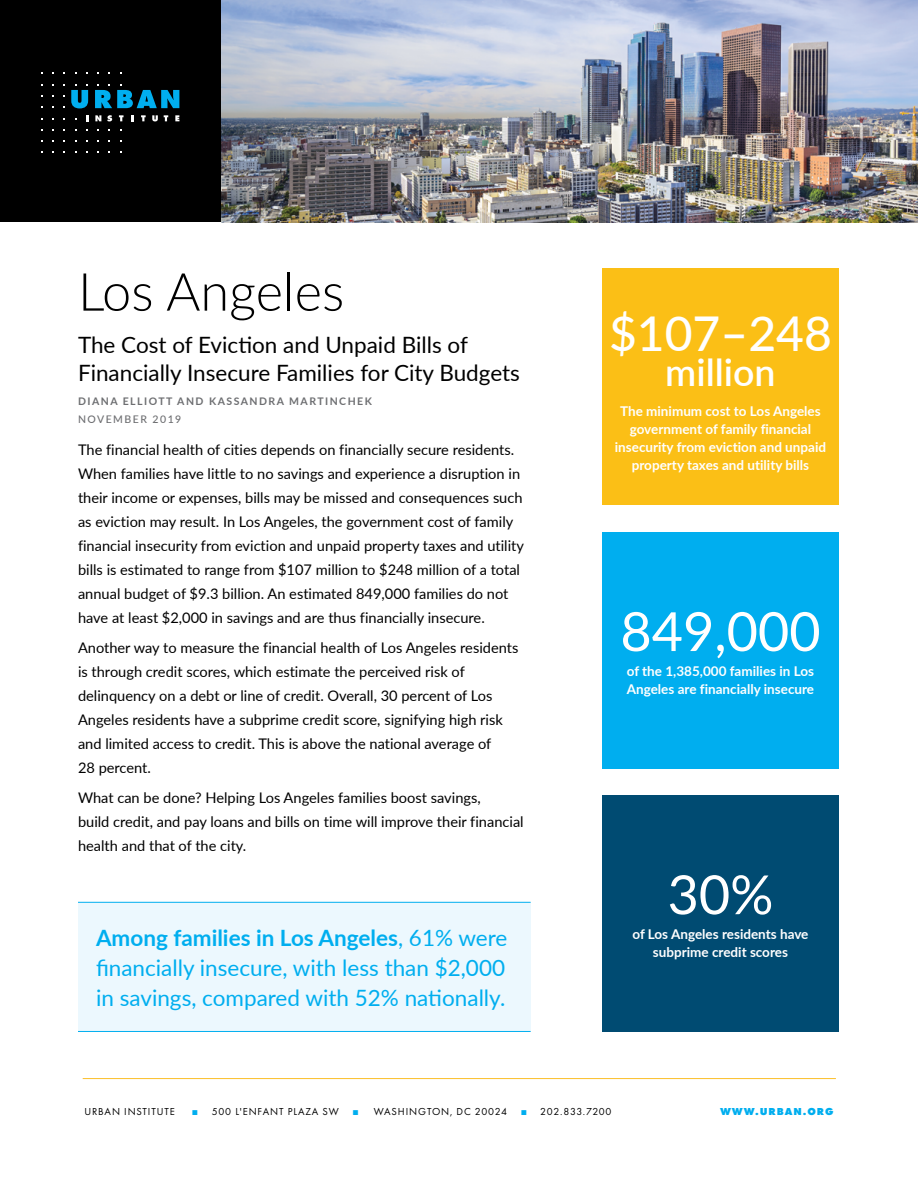
<style>
.page{position:relative;width:918px;height:1188px;background:#fff}
.page>*{position:absolute;margin:0;border:0;box-sizing:border-box;transform-origin:0 0}
.t1{font:54px "Lato";color:#fff}
.t2{font:300 52.5px "Lato";color:#000}
.t3{font:500 48px "Lato";color:#fff}
.t4{font:600 37.5px "Lato";color:#fff}
.t5{font:22.5px/30px "Lato";color:#00aeef;text-align:justify}
.t6{font:22.5px/28.5px "Lato";color:#000}
.t7{font:14.7px/24px "Lato";color:#000}
.t8{font:700 13.5px/18px "Lato";color:#fff;text-align:center}
.t9{font:10.5px "Futura PT";letter-spacing:.085em;color:#000}
.t10{font:700 10.5px "Lato";letter-spacing:.14em;color:#6d6e71}
.t11{font:10.5px "Futura PT";letter-spacing:.05em;color:#000}
.t12{font:800 10.5px "Futura PT";letter-spacing:.085em;color:#00aeef}
.t13{font:500 10.5px "Lato";letter-spacing:.14em;color:#6d6e71}
.s1{font-weight:700}
.s2{font-family:"Arial";color:#00aeef}
</style>
<div class="page">
<div style="left:0;top:0;width:221px;height:222px;background:#000"></div>
<svg style="left:86px;top:115px;width:2px;height:6px"></svg>
<svg style="left:95px;top:115px;width:6px;height:6px"></svg>
<svg style="left:107px;top:115px;width:5px;height:6px"></svg>
<svg style="left:119px;top:115px;width:5px;height:6px"></svg>
<svg style="left:131px;top:115px;width:2px;height:6px"></svg>
<svg style="left:141px;top:115px;width:5px;height:6px"></svg>
<svg style="left:152px;top:115px;width:6px;height:6px"></svg>
<svg style="left:164px;top:115px;width:4px;height:6px"></svg>
<svg style="left:175px;top:115px;width:4px;height:6px"></svg>
<svg style="left:95px;top:84px;width:84px;height:24px"></svg>
<svg style="left:71px;top:84px;width:17px;height:24px"></svg>
<hr style="left:83px;top:1078px;width:753px;height:1px;background:#fbbf29">
<div style="left:602px;top:796px;width:236px;height:236px;background:#004b72"></div>
<div style="left:602px;top:533px;width:236px;height:236px;background:#00aeef"></div>
<div style="left:602px;top:268px;width:236px;height:236px;background:#fbbf16"></div>
<img style="left:221px;top:0;width:697px;height:222px">
<div style="left:78px;top:902px;width:453px;height:129px;background:#ecf8fe"></div>
<hr style="left:78px;top:902px;width:453px;height:1px;background:#00aeef">
<hr style="left:78px;top:1031px;width:453px;height:1px;background:#00aeef">
<h2 class="t2" style="left:78px;top:255px;width:268px">Los Angeles</h2>
<h3 class="t6" style="left:78px;top:329px;width:444px">The Cost of Eviction and Unpaid Bills of<br>Financially Insecure Families for City Budgets</h3>
<p class="t10" style="left:78px;top:394px;width:295px">DIANA ELLIOTT AND KASSANDRA MARTINCHEK</p>
<p class="t13" style="left:78px;top:412px;width:105px">NOVEMBER 2019</p>
<p class="t7" style="left:78px;top:437px;width:448px">The financial health of cities depends on financially secure residents.<br>When families have little to no savings and experience a disruption in their income or expenses, bills may be missed and consequences such as eviction may result. In Los Angeles, the government cost of family financial insecurity from eviction and unpaid property taxes and utility bills is estimated to range from $107 million to $248 million of a total annual budget of $9.3 billion. An estimated 849,000 families do not have at least $2,000 in savings and are thus financially insecure.</p>
<p class="t7" style="left:78px;top:635px;width:442px">Another way to measure the financial health of Los Angeles residents is through credit scores, which estimate the perceived risk of delinquency on a debt or line of credit. Overall, 30 percent of Los Angeles residents have a subprime credit score, signifying high risk and limited access to credit. This is above the national average of<br>28 percent.</p>
<p class="t7" style="left:78px;top:785px;width:447px">What can be done? Helping Los Angeles families boost savings,<br>build credit, and pay loans and bills on time will improve their financial health and that of the city.</p>
<h3 class="t5" style="left:96px;top:922px;width:413px"><span class="s1">Among families in Los Angeles</span>, 61% were financially insecure, with less than $2,000 in savings, compared with 52% nationally.</h3>
<h3 class="t3" style="left:609px;top:299px;width:224px">$107–248</h3>
<h3 class="t4" style="left:665px;top:345px;width:112px">million</h3>
<p class="t8" style="left:615px;top:402px;width:213px">The minimum cost to Los Angeles government of family financial insecurity from eviction and unpaid property taxes and utility bills</p>
<h1 class="t1" style="left:620px;top:593px;width:202px">849,000</h1>
<p class="t8" style="left:627px;top:661px;width:189px;text-align:left">of the 1,385,000 families in Los<br>Angeles are financially insecure</p>
<h1 class="t1" style="left:668px;top:856px;width:107px">30%</h1>
<p class="t8" style="left:632px;top:924px;width:178px">of Los Angeles residents have subprime credit scores</p>
<p class="t9" style="left:84px;top:1105px;width:92px">URBAN INSTITUTE</p>
<p class="t9" style="left:192px;top:1105px;width:148px"><span class="s2">■</span> 500 L'ENFANT PLAZA SW</p>
<p class="t9" style="left:353px;top:1105px;width:156px"><span class="s2">■</span> WASHINGTON, DC 20024</p>
<p class="t11" style="left:521px;top:1105px;width:92px"><span class="s2">■</span> 202.833.7200</p>
<p class="t12" style="left:720px;top:1105px;width:115px">WWW.URBAN.ORG</p>
</div>
